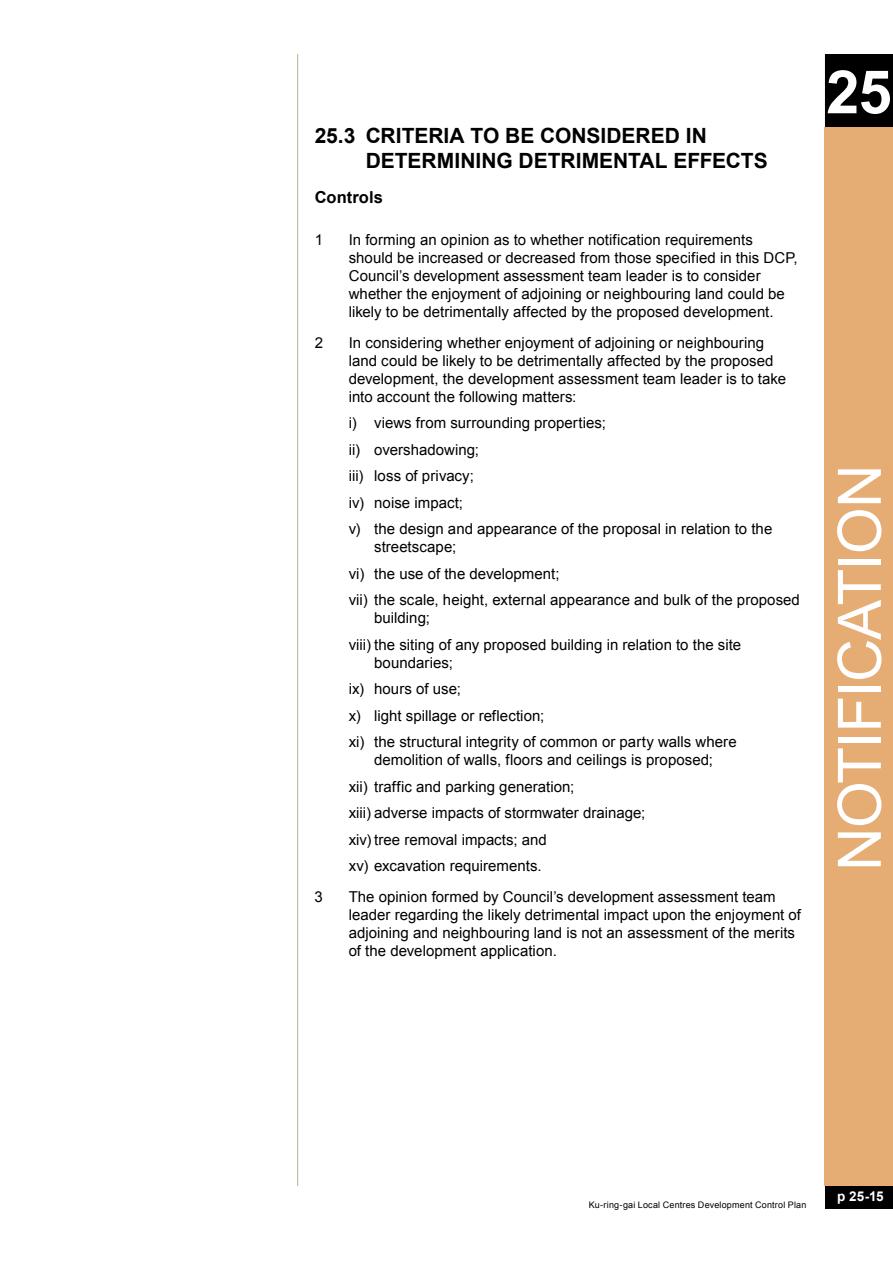
<style>
.page{position:relative;width:893px;height:1263px;background:#fff}
.page>*{position:absolute;margin:0;border:0;box-sizing:border-box;transform-origin:0 0}
.t1{font:60px "Arial";letter-spacing:-.02em;color:#fff}
.t2{font:700 60px "Arial";color:#fff}
.t3{font:700 21px/25.2px "Arial";color:#000}
.t4{font:700 16.5px "Arial";letter-spacing:.005em;color:#000}
.t5{font:15px/26.5px "Arial";letter-spacing:.005em;color:#000}
.t6{font:700 13.5px "Arial";color:#fff}
.t7{font:9px "Arial";letter-spacing:.02em;color:#000}
</style>
<div class="page">
<div style="left:825px;top:54px;width:68px;height:74px;background:#000"></div>
<div style="left:825px;top:1186px;width:68px;height:23px;background:#000"></div>
<hr style="left:297px;top:54px;width:1px;height:1132px;background:#b6b491">
<div style="left:825px;top:128px;width:68px;height:1058px;background:#e5ac74"></div>
<h2 class="t3" style="left:366px;top:124px;width:403px;text-indent:-51px">25.3 CRITERIA TO BE CONSIDERED IN<br>DETERMINING DETRIMENTAL EFFECTS</h2>
<p class="t4" style="left:315px;top:187px;width:70px">Controls</p>
<p class="t5" style="left:315px;top:226px;width:10px">1</p>
<p class="t5" style="left:349px;top:231px;width:451px;line-height:18px">In forming an opinion as to whether notification requirements should be increased or decreased from those specified in this DCP, Council’s development assessment team leader is to consider whether the enjoyment of adjoining or neighbouring land could be likely to be detrimentally affected by the proposed development.</p>
<p class="t5" style="left:315px;top:329px;width:10px">2</p>
<p class="t5" style="left:349px;top:333px;width:439px;line-height:18px">In considering whether enjoyment of adjoining or neighbouring land could be likely to be detrimentally affected by the proposed development, the development assessment team leader is to take into account the following matters:</p>
<p class="t5" style="left:349px;top:410px;width:425px">i) views from surrounding properties;<br>ii) overshadowing;<br>iii) loss of privacy;<br>iv) noise impact;<br>v) the design and appearance of the proposal in relation to the</p>
<p class="t5" style="left:349px;top:534px;width:453px;text-indent:26px">streetscape;<br>vi) the use of the development;<br>vii) the scale, height, external appearance and bulk of the proposed</p>
<p class="t5" style="left:349px;top:605px;width:394px;text-indent:26px">building;<br>viii) the siting of any proposed building in relation to the site</p>
<p class="t5" style="left:349px;top:649px;width:389px;text-indent:26px">boundaries;<br>ix) hours of use;<br>x) light spillage or reflection;<br>xi) the structural integrity of common or party walls where</p>
<p class="t5" style="left:349px;top:747px;width:366px;text-indent:26px">demolition of walls, floors and ceilings is proposed; xii) traffic and parking generation;<br>xiii) adverse impacts of stormwater drainage;<br>xiv) tree removal impacts; and<br>xv) excavation requirements.</p>
<p class="t5" style="left:315px;top:883px;width:10px">3</p>
<p class="t5" style="left:349px;top:888px;width:454px;line-height:18px">The opinion formed by Council’s development assessment team leader regarding the likely detrimental impact upon the enjoyment of adjoining and neighbouring land is not an assessment of the merits of the development application.</p>
<h1 class="t2" style="left:826px;top:52px;width:67px">25</h1>
<h1 class="t1" style="left:820px;top:871px;width:408px;rotate:-90deg">NOTIFICATION</h1>
<p class="t7" style="left:589px;top:1199px;width:219px">Ku-ring-gai Local Centres Development Control Plan</p>
<p class="t6" style="left:837px;top:1187px;width:48px">p 25-15</p>
</div>
